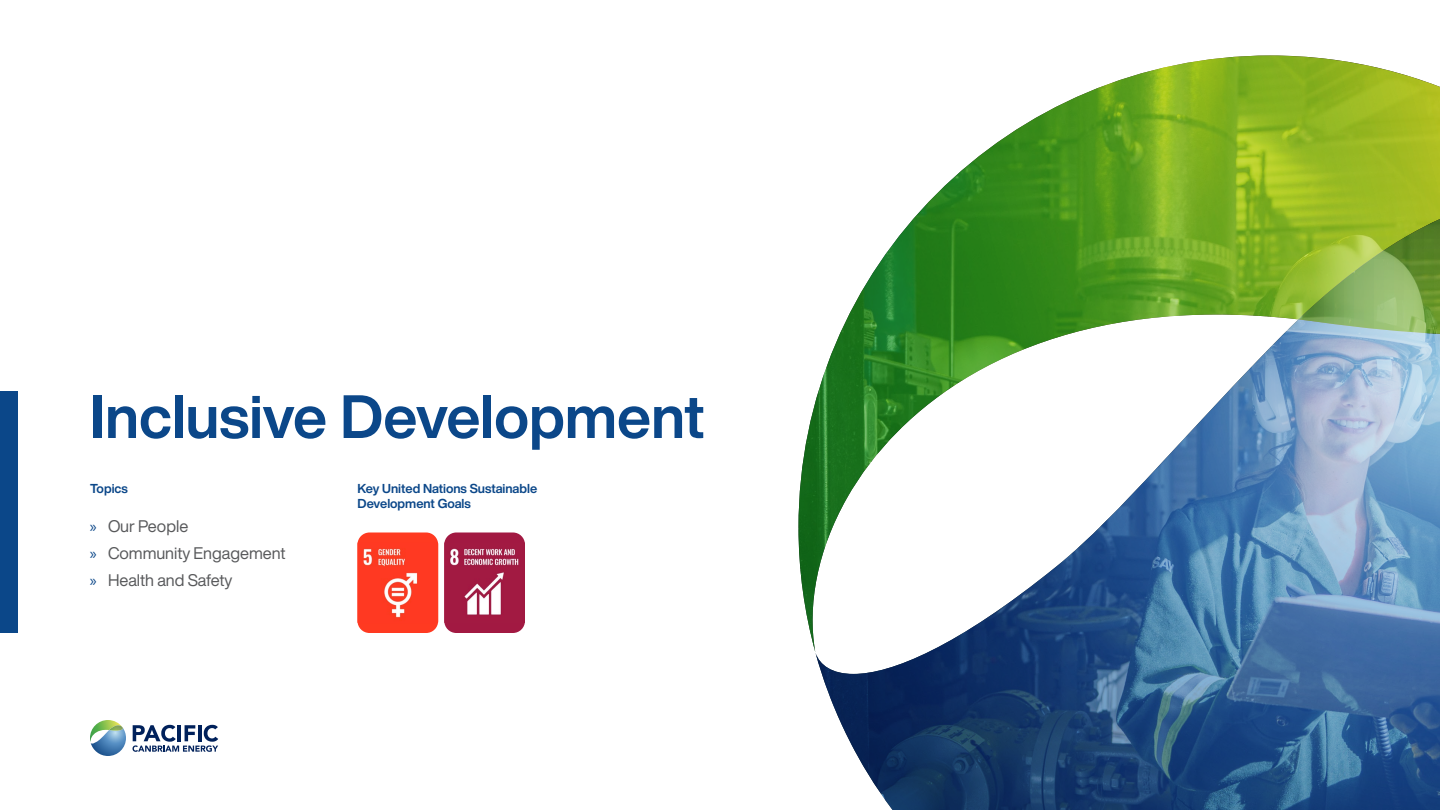
<style>
.page{position:relative;width:1440px;height:810px;background:#fff}
.page>*{position:absolute;margin:0;border:0;box-sizing:border-box;transform-origin:0 0}
.t1{font:700 60px "Helvetica Now Display";color:#0b4789}
.t2{font:16.5px/27px "Helvetica Now Display";color:#58595b}
.t3{font:700 12.75px/15px "Helvetica Now Display";color:#0b4789}
.s1{font-family:"Myriad Pro";color:#0b4789}
</style>
<div class="page">
<svg style="left:90px;top:720px;width:36px;height:36px"></svg>
<img style="left:109px;top:725px;width:14px;height:6px">
<svg style="left:133px;top:725px;width:85px;height:27px"></svg>
<img style="left:798px;top:56px;width:642px;height:754px">
<div style="left:0;top:392px;width:18px;height:241px;background:#0b4789"></div>
<div style="left:444px;top:532px;width:81px;height:101px;background:#a21942;border-radius:12px"></div>
<img style="left:444px;top:542px;width:81px;height:81px">
<div style="left:358px;top:532px;width:80px;height:101px;background:#ff3a21;border-radius:12px"></div>
<img style="left:363px;top:548px;width:55px;height:70px">
<h1 class="t1" style="left:90px;top:375px;width:616px">Inclusive Development</h1>
<p class="t3" style="left:90px;top:481px;width:39px">Topics</p>
<p class="t2" style="left:90px;top:512px;width:197px"><span class="s1">»</span> Our People<br><span class="s1">»</span> Community Engagement <span class="s1">»</span> Health and Safety</p>
<p class="t3" style="left:357px;top:481px;width:181px">Key United Nations Sustainable<br>Development Goals</p>
</div>
